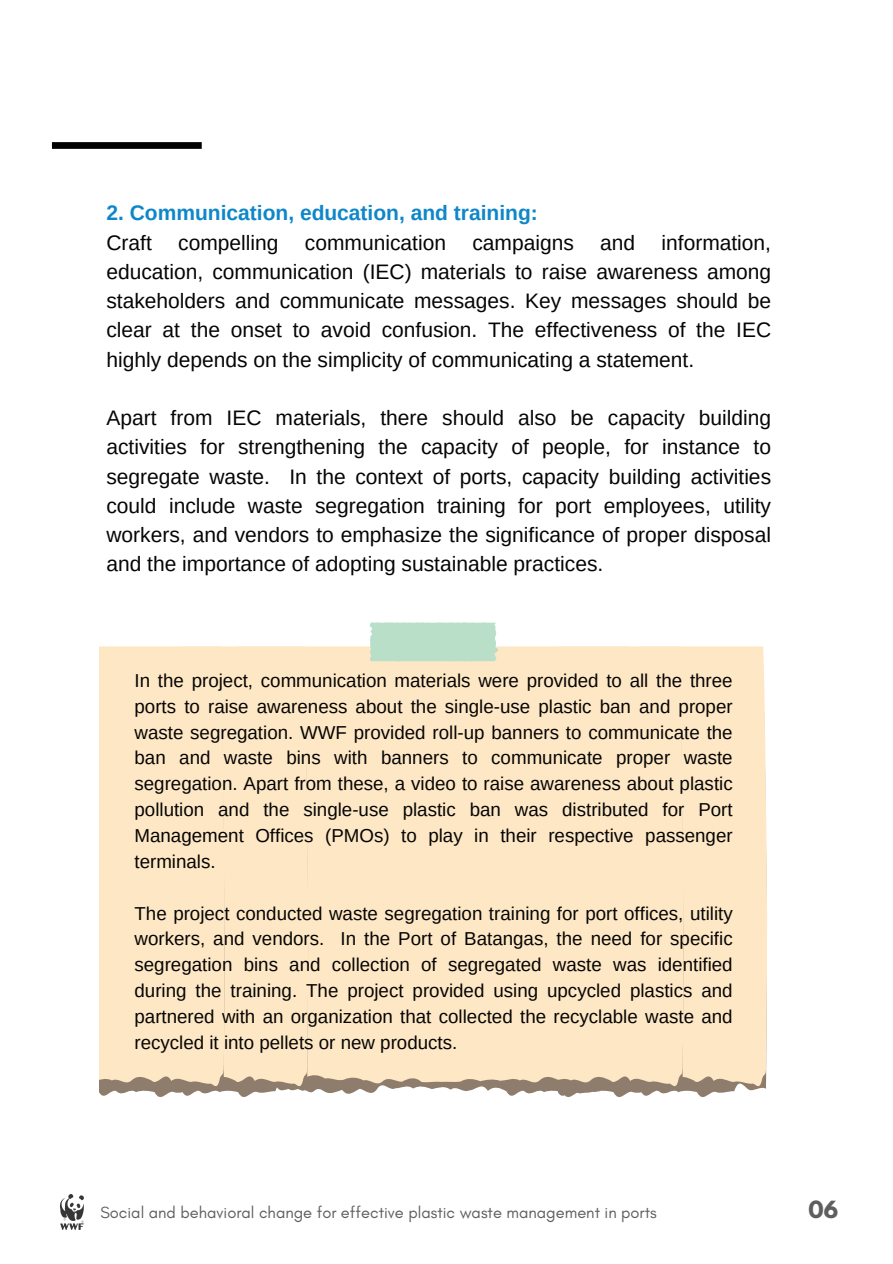
<style>
.page{position:relative;width:893px;height:1264px;background:#fff}
.page>*{position:absolute;margin:0;border:0;box-sizing:border-box;transform-origin:0 0}
.t1{font:21px/29.2px "Arimo";color:#050505;text-align:justify}
.t2{font:700 21px "Arimo";color:#0e87c9}
.t3{font:700 21px "League Spartan";color:#5e5e5e}
.t4{font:18.75px/25.8px "Arimo";color:#050505;text-align:justify}
.t5{font:16.5px "Glacial Indifference";color:#5e5e5e}
</style>
<div class="page">
<div style="left:308px;top:646px;width:250px;height:444px;background:#fee7c4"></div>
<div style="left:369px;top:622px;width:130px;height:39px;background:#b9dfc9"></div>
<div style="left:683px;top:646px;width:84px;height:444px;background:#fee7c4"></div>
<svg style="left:558px;top:1090px;width:125px;height:7px"></svg>
<div style="left:558px;top:646px;width:125px;height:444px;background:#fee7c4"></div>
<div style="left:225px;top:646px;width:83px;height:444px;background:#fee7c4"></div>
<svg style="left:99px;top:1090px;width:126px;height:7px"></svg>
<div style="left:99px;top:646px;width:126px;height:444px;background:#fee7c4"></div>
<div style="left:52px;top:142px;width:150px;height:7px;background:#000"></div>
<img style="left:60px;top:1194px;width:24px;height:35px">
<p class="t2" style="left:106px;top:201px;width:433px">2. Communication, education, and training:</p>
<p class="t1" style="left:106px;top:228px;width:47px">Craft</p>
<p class="t1" style="left:178px;top:228px;width:102px">compelling</p>
<p class="t1" style="left:305px;top:228px;width:143px">communication</p>
<p class="t1" style="left:472px;top:228px;width:103px">campaigns</p>
<p class="t1" style="left:600px;top:228px;width:36px">and</p>
<p class="t1" style="left:106px;top:228px;width:666px;text-indent:555px">information, education, communication (IEC) materials to raise awareness among stakeholders and communicate messages. Key messages should be clear at the onset to avoid confusion. The effectiveness of the IEC highly depends on the simplicity of communicating a statement.</p>
<p class="t1" style="left:106px;top:403px;width:666px">Apart from IEC materials, there should also be capacity building activities for strengthening the capacity of people, for instance to segregate waste. In the context of ports, capacity building activities could include waste segregation training for port employees, utility workers, and vendors to emphasize the significance of proper disposal and the importance of adopting sustainable practices.</p>
<p class="t4" style="left:134px;top:667px;width:599px">In the project, communication materials were provided to all the three ports to raise awareness about the single-use plastic ban and proper waste segregation. WWF provided roll-up banners to communicate the ban and waste bins with banners to communicate proper waste segregation. Apart from these, a video to raise awareness about plastic pollution and the single-use plastic ban was distributed for Port Management Offices (PMOs) to play in their respective passenger terminals.</p>
<p class="t4" style="left:134px;top:900px;width:599px">The project conducted waste segregation training for port offices, utility workers, and vendors. In the Port of Batangas, the need for specific segregation bins and collection of segregated waste was identified during the training. The project provided using upcycled plastics and partnered with an organization that collected the recyclable waste and recycled it into pellets or new products.</p>
<p class="t5" style="left:100px;top:1202px;width:558px">Social and behavioral change for effective plastic waste management in ports</p>
<p class="t3" style="left:808px;top:1198px;width:31px">06</p>
</div>
